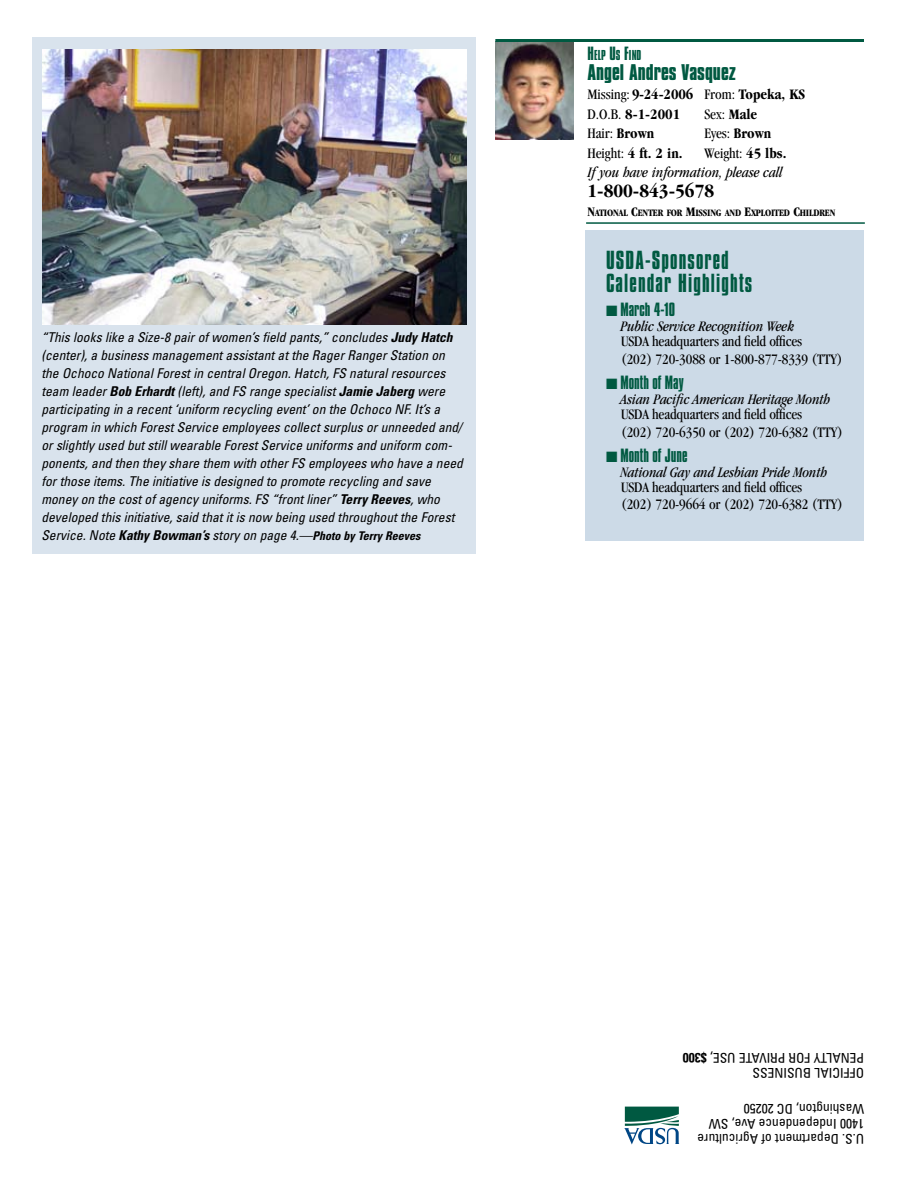
<style>
.page{position:relative;width:918px;height:1188px;background:#fff}
.page>*{position:absolute;margin:0;border:0;box-sizing:border-box;transform-origin:0 0}
.t1{font:22.5px/23.9px "Compacta BT";letter-spacing:.05em;color:#005941}
.t2{font:700 19.5px "Compacta BT";color:#005941}
.t3{font:700 condensed 19.5px "Garamond";color:#000}
.t4{font:16.5px "Compacta BT";color:#005941}
.t5{font:condensed 15px/17.9px "Garamond";letter-spacing:-.01em;color:#000}
.t6{font:italic condensed 15px/19.5px "Garamond";letter-spacing:-.01em;color:#000;text-align:right}
.t7{font:700 condensed 15px/19.5px "Garamond";color:#000}
.t8{font:italic condensed 13.5px/18px "Univers";color:#000}
.t9{font:condensed 13.5px/15px "Univers";color:#000}
.t10{font:700 condensed 13.5px "Univers";color:#000}
.t11{font:12.3px "Compacta BT";letter-spacing:.005em;color:#005941}
.t12{font:700 condensed 10.2px "Garamond";letter-spacing:-.02em;color:#000}
.s1{font-weight:700}
.s2{font-weight:700;font-size:12px}
.s3{font-size:16.5px}
.s4{font-weight:400}
.s5{font-style:normal}
.s6{font-weight:700;font-style:normal}
.s7{font-size:13.5px}
</style>
<div class="page">
<img style="left:495px;top:42px;width:79px;height:98px">
<div style="left:32px;top:38px;width:444px;height:516px;background:#d9e3ed"></div>
<hr style="left:495px;top:39px;width:369px;height:3px;background:#005941">
<hr style="left:586px;top:222px;width:279px;height:2px;background:#005941">
<svg style="left:624px;top:1107px;width:55px;height:37px"></svg>
<div style="left:586px;top:230px;width:278px;height:311px;background:#ccdae7"></div>
<img style="left:42px;top:50px;width:425px;height:275px">
<p class="t8" style="left:41px;top:328px;width:423px">“This looks like a Size-8 pair of women’s field pants,” concludes <span class="s1">Judy Hatch </span>(center), a business management assistant at the Rager Ranger Station on the Ochoco National Forest in central Oregon. Hatch, FS natural resources team leader <span class="s1">Bob Erhardt</span> (left), and FS range specialist <span class="s1">Jamie Jaberg</span> were participating in a recent ‘uniform recycling event’ on the Ochoco NF. It’s a program in which Forest Service employees collect surplus or unneeded and/ or slightly used but still wearable Forest Service uniforms and uniform com&shy;ponents, and then they share them with other FS employees who have a need for those items. The initiative is designed to promote recycling and save money on the cost of agency uniforms. FS “front liner” <span class="s1">Terry Reeves</span>, who developed this initiative, said that it is now being used throughout the Forest Service. Note <span class="s1">Kathy Bowman’s</span> story on page 4.—<span class="s2">Photo by Terry Reeves</span></p>
<p class="t11" style="left:587px;top:48px;width:55px"><span class="s3">H</span>ELP <span class="s3">U</span>S <span class="s3">F</span>IND</p>
<h2 class="t2" style="left:587px;top:60px;width:150px">Angel Andres Vasquez</h2>
<p class="t7" style="left:587px;top:85px;width:219px"><span class="s4">Missing:</span> 9-24-2006 <span class="s4">From:</span> Topeka, KS<br><span class="s4">D.O.B.</span> 8-1-2001</p>
<p class="t5" style="left:704px;top:105px;width:54px">Sex: <span class="s1">Male</span></p>
<p class="t5" style="left:587px;top:125px;width:68px">Hair: <span class="s1">Brown</span></p>
<p class="t5" style="left:704px;top:125px;width:68px">Eyes: <span class="s1">Brown</span></p>
<p class="t7" style="left:587px;top:143px;width:97px"><span class="s4">Height:</span> 4 ft. 2 in.</p>
<p class="t6" style="left:587px;top:143px;width:201px"><span class="s5">Weight:</span> <span class="s6">45 lbs.<br></span>If you have information, please call</p>
<h2 class="t3" style="left:587px;top:180px;width:128px">1-800-843-5678</h2>
<p class="t12" style="left:587px;top:207px;width:249px"><span class="s7">N</span>ATIONAL <span class="s7">C</span>ENTER FOR <span class="s7">M</span>ISSING AND <span class="s7">E</span>XPLOITED <span class="s7">C</span>HILDREN</p>
<h1 class="t1" style="left:606px;top:248px;width:148px">USDA-Sponsored<br>Calendar Highlights</h1>
<p class="t4" style="left:606px;top:300px;width:71px">■ March 4-10</p>
<p class="t6" style="left:621px;top:317px;width:175px">Public Service Recognition Week</p>
<p class="t5" style="left:621px;top:332px;width:223px">USDA headquarters and field offices<br>(202) 720-3088 or 1-800-877-8339 (TTY)</p>
<p class="t4" style="left:606px;top:373px;width:79px">■ Month of May</p>
<p class="t6" style="left:621px;top:390px;width:211px">Asian Pacific American Heritage Month</p>
<p class="t5" style="left:621px;top:405px;width:224px">USDA headquarters and field offices<br>(202) 720-6350 or (202) 720-6382 (TTY)</p>
<p class="t4" style="left:606px;top:446px;width:83px">■ Month of June</p>
<p class="t6" style="left:621px;top:463px;width:208px">National Gay and Lesbian Pride Month</p>
<p class="t5" style="left:621px;top:479px;width:224px;line-height:16.5px">USDA headquarters and field offices<br>(202) 720-9664 or (202) 720-6382 (TTY)</p>
<p class="t10" style="left:713px;top:1066px;width:32px;rotate:-180deg"><span class="s4">,</span> $300</p>
<p class="t9" style="left:736px;top:1065px;width:16px;rotate:-180deg">Use</p>
<p class="t9" style="left:767px;top:1065px;width:15px;rotate:-180deg">a t ev</p>
<p class="t9" style="left:785px;top:1065px;width:13px;rotate:-180deg">Pri</p>
<p class="t9" style="left:832px;top:1065px;width:37px;rotate:-180deg">tl y for</p>
<p class="t9" style="left:864px;top:1065px;width:17px;rotate:-180deg">e n aP</p>
<p class="t9" style="left:821px;top:1080px;width:26px;rotate:-180deg">l Business</p>
<p class="t9" style="left:864px;top:1080px;width:27px;rotate:-180deg">Officia</p>
<p class="t9" style="left:864px;top:1146px;width:168px;rotate:-180deg">U.S. Department of Agriculture<br>1400 Independence Ave, SW<br>Washington, DC 20250</p>
</div>
